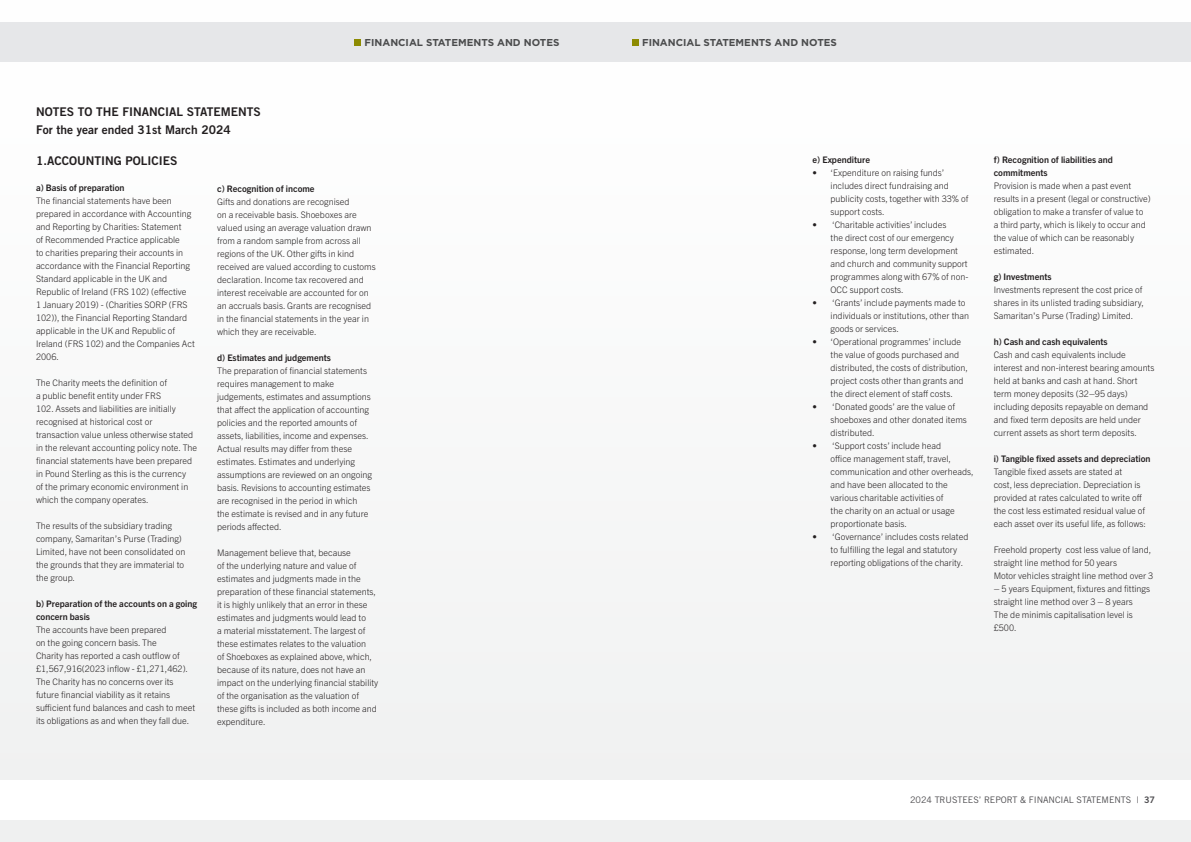
<style>
.page{position:relative;width:1191px;height:842px;background:#f8f8f8}
.page>*{position:absolute;margin:0;border:0;box-sizing:border-box;transform-origin:0 0}
.SP_Annual_Report{font:12px "Trade Gothic LT Std Bd 2";color:#231f20}
.t1{font:700 10px "Gotham";color:#4b4c4d}
.t2{font:300 9px/13px "Trade Gothic Next LT Pro";color:#231f20}
.t3{font:700 9px/13px "Trade Gothic Next LT Pro";color:#231f20}
.t4{font:9px "Trade Gothic LT Std";letter-spacing:-.005em;color:#4d4c4f}
.s1{font-family:"Trade Gothic LT Std Bd 2"}
</style>
<div class="page">
<div style="left:0;top:780px;width:595px;height:40px;background:#fff"></div>
<div style="left:0;top:22px;width:595px;height:40px;background:#e6e7e9"></div>
<div style="left:595px;top:22px;width:596px;height:40px;background:#e6e7e9"></div>
<div style="left:595px;top:780px;width:596px;height:40px;background:#fff"></div>
<div style="left:354px;top:39px;width:7px;height:7px;background:#8d8b02"></div>
<div style="left:631px;top:39px;width:7px;height:7px;background:#8d8b02"></div>
<p class="t1" style="left:365px;top:36px;width:196px">FINANCIAL STATEMENTS AND NOTES</p>
<p class="SP_Annual_Report" style="left:36px;top:105px;width:226px">NOTES TO THE FINANCIAL STATEMENTS</p>
<p class="SP_Annual_Report" style="left:36px;top:123px;width:196px">For the year ended 31st March 2024</p>
<p class="SP_Annual_Report" style="left:36px;top:153px;width:143px">1.ACCOUNTING POLICIES</p>
<p class="t3" style="left:36px;top:181px;width:90px">a) Basis of preparation</p>
<p class="t2" style="left:36px;top:194px;width:160px">The financial statements have been prepared in accordance with Accounting and Reporting by Charities: Statement<br>of Recommended Practice applicable<br>to charities preparing their accounts in accordance with the Financial Reporting Standard applicable in the UK and Republic of Ireland (FRS 102) (effective<br>1 January 2019) - (Charities SORP (FRS 102)), the Financial Reporting Standard applicable in the UK and Republic of Ireland (FRS 102) and the Companies Act 2006.</p>
<p class="t2" style="left:36px;top:376px;width:163px">The Charity meets the definition of<br>a public benefit entity under FRS<br>102. Assets and liabilities are initially recognised at historical cost or transaction value unless otherwise stated in the relevant accounting policy note. The financial statements have been prepared in Pound Sterling as this is the currency<br>of the primary economic environment in which the company operates.</p>
<p class="t2" style="left:36px;top:519px;width:151px">The results of the subsidiary trading company, Samaritan’s Purse (Trading)<br>Limited, have not been consolidated on the grounds that they are immaterial to the group.</p>
<p class="t3" style="left:36px;top:597px;width:163px">b) Preparation of the accounts on a going concern basis</p>
<p class="t2" style="left:36px;top:623px;width:161px">The accounts have been prepared<br>on the going concern basis. The<br>Charity has reported a cash outflow of £1,567,916(2023 inflow - £1,271,462).<br>The Charity has no concerns over its future financial viability as it retains sufficient fund balances and cash to meet its obligations as and when they fall due.</p>
<p class="t3" style="left:217px;top:182px;width:99px">c) Recognition of income</p>
<p class="t2" style="left:217px;top:195px;width:160px">Gifts and donations are recognised<br>on a receivable basis. Shoeboxes are valued using an average valuation drawn from a random sample from across all regions of the UK. Other gifts in kind received are valued according to customs declaration. Income tax recovered and interest receivable are accounted for on an accruals basis. Grants are recognised in the financial statements in the year in which they are receivable.</p>
<p class="t3" style="left:217px;top:351px;width:115px">d) Estimates and judgements</p>
<p class="t2" style="left:217px;top:364px;width:156px">The preparation of financial statements requires management to make judgements, estimates and assumptions that affect the application of accounting policies and the reported amounts of assets, liabilities, income and expenses.<br>Actual results may differ from these estimates. Estimates and underlying assumptions are reviewed on an ongoing basis. Revisions to accounting estimates are recognised in the period in which the estimate is revised and in any future periods affected.</p>
<p class="t2" style="left:217px;top:546px;width:163px">Management believe that, because<br>of the underlying nature and value of estimates and judgments made in the preparation of these financial statements, it is highly unlikely that an error in these estimates and judgments would lead to<br>a material misstatement. The largest of these estimates relates to the valuation<br>of Shoeboxes as explained above, which, because of its nature, does not have an impact on the underlying financial stability of the organisation as the valuation of these gifts is included as both income and expenditure.</p>
<p class="t1" style="left:642px;top:36px;width:196px">FINANCIAL STATEMENTS AND NOTES</p>
<p class="t3" style="left:812px;top:153px;width:59px">e) Expenditure</p>
<p class="t2" style="left:830px;top:166px;width:139px;text-indent:-18px">• ‘Expenditure on raising funds’ includes direct fundraising and publicity costs, together with 33% of support costs.</p>
<p class="t2" style="left:830px;top:218px;width:139px;text-indent:-18px">• ‘Charitable activities’ includes<br>the direct cost of our emergency response, long term development and church and community support programmes along with 67% of non-<br>OCC support costs.</p>
<p class="t2" style="left:830px;top:296px;width:140px;text-indent:-18px">• ‘Grants’ include payments made to individuals or institutions, other than goods or services.</p>
<p class="t2" style="left:830px;top:335px;width:139px;text-indent:-18px">• ‘Operational programmes’ include the value of goods purchased and distributed, the costs of distribution, project costs other than grants and the direct element of staff costs.</p>
<p class="t2" style="left:830px;top:400px;width:138px;text-indent:-18px">• ‘Donated goods’ are the value of shoeboxes and other donated items distributed.</p>
<p class="t2" style="left:830px;top:439px;width:144px;text-indent:-18px">• ‘Support costs’ include head<br>office management staff, travel, communication and other overheads, and have been allocated to the various charitable activities of<br>the charity on an actual or usage proportionate basis.</p>
<p class="t2" style="left:830px;top:530px;width:139px;text-indent:-18px">• ‘Governance’ includes costs related to fulfilling the legal and statutory reporting obligations of the charity.</p>
<p class="t3" style="left:993px;top:153px;width:121px">f) Recognition of liabilities and commitments</p>
<p class="t2" style="left:993px;top:179px;width:159px">Provision is made when a past event results in a present (legal or constructive) obligation to make a transfer of value to<br>a third party, which is likely to occur and the value of which can be reasonably estimated.</p>
<p class="t3" style="left:993px;top:270px;width:59px">g) Investments</p>
<p class="t2" style="left:993px;top:283px;width:152px">Investments represent the cost price of shares in its unlisted trading subsidiary,<br>Samaritan's Purse (Trading) Limited.</p>
<p class="t3" style="left:993px;top:335px;width:115px">h) Cash and cash equivalents</p>
<p class="t2" style="left:993px;top:348px;width:162px">Cash and cash equivalents include interest and non-interest bearing amounts held at banks and cash at hand. Short term money deposits (32–95 days) including deposits repayable on demand and fixed term deposits are held under current assets as short term deposits.</p>
<p class="t3" style="left:993px;top:452px;width:158px">i) Tangible fixed assets and depreciation</p>
<p class="t2" style="left:993px;top:465px;width:154px">Tangible fixed assets are stated at<br>cost, less depreciation. Depreciation is provided at rates calculated to write off the cost less estimated residual value of each asset over its useful life, as follows:</p>
<p class="t2" style="left:993px;top:543px;width:159px">Freehold property cost less value of land, straight line method for 50 years</p>
<p class="t2" style="left:993px;top:569px;width:161px">Motor vehicles straight line method over 3</p>
<p class="t2" style="left:993px;top:582px;width:158px">– 5 years Equipment, fixtures and fittings straight line method over 3 – 8 years</p>
<p class="t2" style="left:993px;top:608px;width:141px">The de minimis capitalisation level is £500.</p>
<p class="t4" style="left:910px;top:794px;width:246px">2024 TRUSTEES’ REPORT &amp; FINANCIAL STATEMENTS | <span class="s1">37</span></p>
</div>
